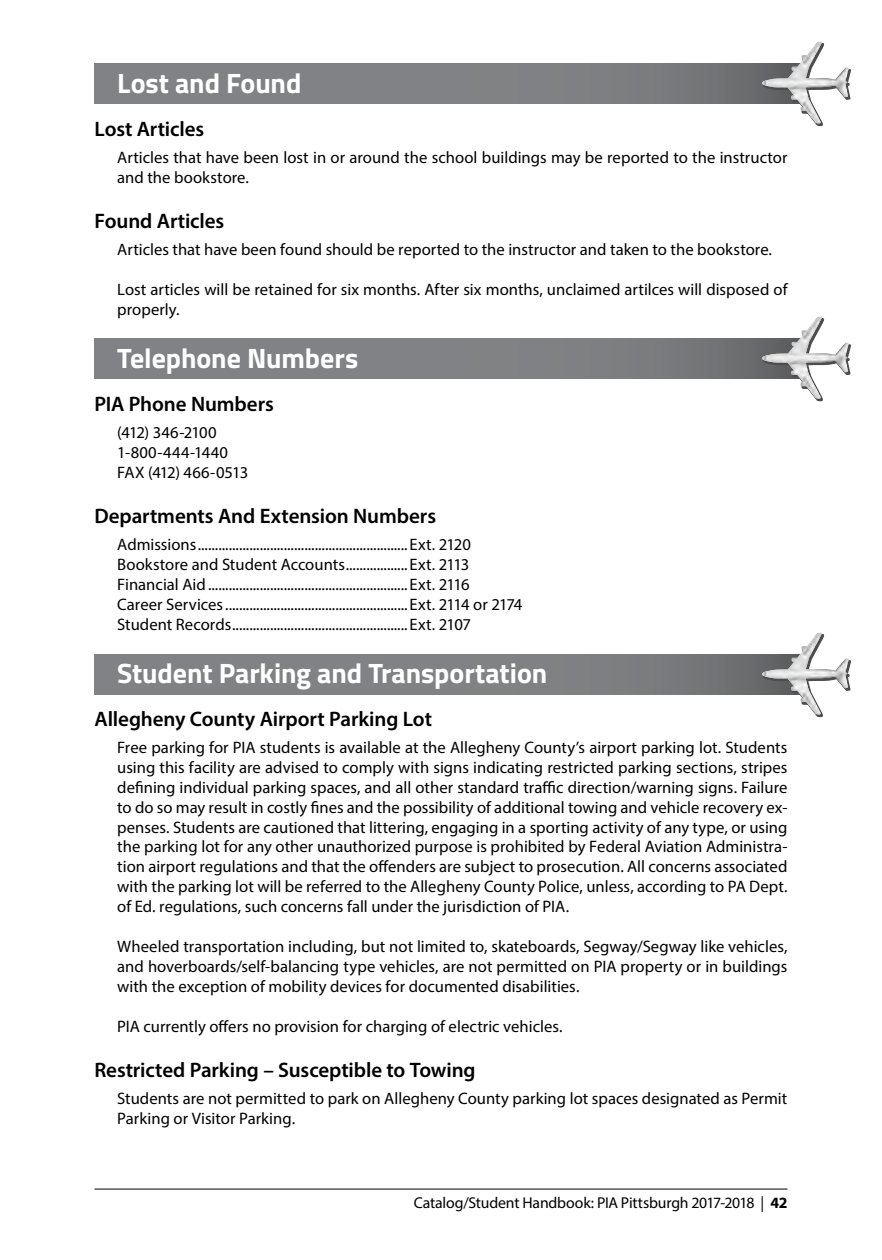
<style>
.page{position:relative;width:882px;height:1260px;background:#fff}
.page>*{position:absolute;margin:0;border:0;box-sizing:border-box;transform-origin:0 0}
.t1{font:700 28px "Titillium Web";letter-spacing:-.005em;color:#fff}
.t2{font:600 21px "Myriad Pro";letter-spacing:-.005em;color:#000}
.t3{font:16.62px/19.9px "Myriad Pro";color:#000}
.t4{font:15.75px "Myriad Pro";letter-spacing:-.015em;color:#000}
.s1{font-weight:700}
</style>
<div class="page">
<hr style="left:94px;top:1189px;width:694px;height:1px;background:#000">
<div style="left:94px;top:655px;width:710px;height:39px;background:linear-gradient(to right,#848689,#757779)"></div>
<svg style="left:815px;top:660px;width:36px;height:58px"></svg>
<img style="left:762px;top:633px;width:87px;height:81px">
<div style="left:94px;top:339px;width:710px;height:39px;background:linear-gradient(to right,#848689,#757779)"></div>
<svg style="left:815px;top:344px;width:36px;height:58px"></svg>
<img style="left:762px;top:317px;width:87px;height:82px">
<div style="left:94px;top:64px;width:710px;height:39px;background:linear-gradient(to right,#848689,#757779)"></div>
<svg style="left:815px;top:69px;width:36px;height:58px"></svg>
<img style="left:762px;top:42px;width:87px;height:81px">
<h1 class="t1" style="left:117px;top:62px;width:186px">Lost and Found</h1>
<p class="t2" style="left:94px;top:115px;width:111px">Lost Articles</p>
<p class="t3" style="left:117px;top:147px;width:672px">Articles that have been lost in or around the school buildings may be reported to the instructor and the bookstore.</p>
<p class="t2" style="left:94px;top:207px;width:131px">Found Articles</p>
<p class="t3" style="left:117px;top:239px;width:656px">Articles that have been found should be reported to the instructor and taken to the bookstore.</p>
<p class="t3" style="left:117px;top:279px;width:672px">Lost articles will be retained for six months. After six months, unclaimed artilces will disposed of properly.</p>
<h1 class="t1" style="left:117px;top:337px;width:243px">Telephone Numbers</h1>
<p class="t2" style="left:94px;top:390px;width:181px">PIA Phone Numbers</p>
<p class="t3" style="left:117px;top:422px;width:132px">(412) 346-2100<br>1-800-444-1440<br>FAX (412) 466-0513</p>
<p class="t2" style="left:94px;top:502px;width:343px">Departments And Extension Numbers</p>
<p class="t3" style="left:117px;top:534px;width:407px">Admissions.............................................................Ext. 2120<br>Bookstore and Student Accounts..................Ext. 2113<br>Financial Aid..........................................................Ext. 2116<br>Career Services.....................................................Ext. 2114 or 2174<br>Student Records...................................................Ext. 2107</p>
<h1 class="t1" style="left:117px;top:652px;width:432px">Student Parking and Transportation</h1>
<p class="t2" style="left:94px;top:705px;width:339px">Allegheny County Airport Parking Lot</p>
<p class="t3" style="left:117px;top:737px;width:672px;text-align:justify">Free parking for PIA students is available at the Allegheny County’s airport parking lot. Students using this facility are advised to comply with signs indicating restricted parking sections, stripes defining individual parking spaces, and all other standard traffic direction/warning signs. Failure to do so may result in costly fines and the possibility of additional towing and vehicle recovery ex&shy;penses. Students are cautioned that littering, engaging in a sporting activity of any type, or using the parking lot for any other unauthorized purpose is prohibited by Federal Aviation Administra&shy;tion airport regulations and that the offenders are subject to prosecution. All concerns associated with the parking lot will be referred to the Allegheny County Police, unless, according to PA Dept. of Ed. regulations, such concerns fall under the jurisdiction of PIA.</p>
<p class="t3" style="left:117px;top:936px;width:672px;text-align:justify">Wheeled transportation including, but not limited to, skateboards, Segway/Segway like vehicles, and hoverboards/self-balancing type vehicles, are not permitted on PIA property or in buildings with the exception of mobility devices for documented disabilities.</p>
<p class="t3" style="left:117px;top:1016px;width:447px">PIA currently offers no provision for charging of electric vehicles.</p>
<p class="t2" style="left:94px;top:1057px;width:383px">Restricted Parking – Susceptible to Towing</p>
<p class="t3" style="left:117px;top:1088px;width:672px">Students are not permitted to park on Allegheny County parking lot spaces designated as Permit<br>Parking or Visitor Parking.</p>
<p class="t4" style="left:414px;top:1193px;width:375px">Catalog/Student Handbook: PIA Pittsburgh 2017-2018 | <span class="s1">42</span></p>
</div>
